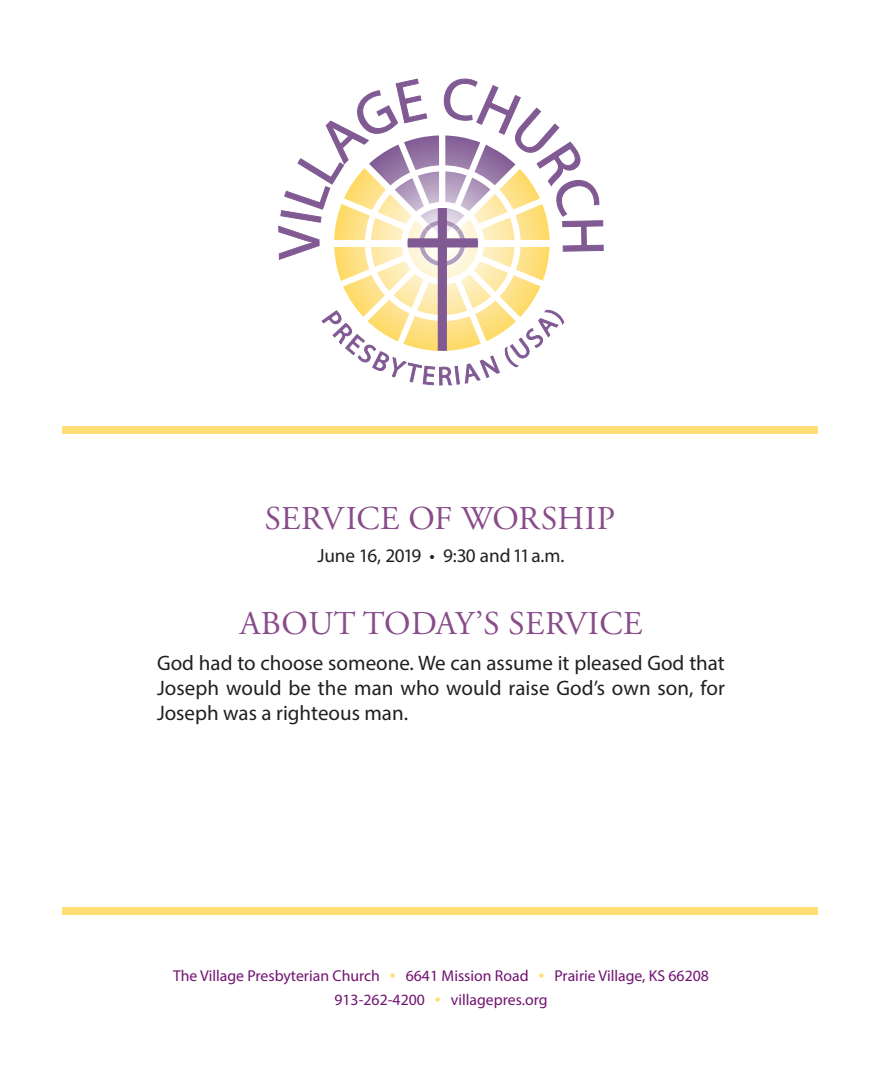
<style>
.page{position:relative;width:882px;height:1071px;background:#fff}
.page>*{position:absolute;margin:0;border:0;box-sizing:border-box;transform-origin:0 0}
.t1{font:33.25px "Adobe Garamond Pro";letter-spacing:.015em;color:#884c8a}
.t2{font:21px/25.2px "Myriad Pro";color:#231f20;text-align:justify}
.t3{font:19.25px "Myriad Pro";letter-spacing:-.02em;color:#231f20}
.t4{font:15.75px/24.5px "Myriad Pro";color:#711271;text-align:center}
.s1{font-size:21px;color:#ffde74}
</style>
<div class="page">
<svg style="left:278px;top:79px;width:326px;height:306px"></svg>
<div style="left:62px;top:426px;width:756px;height:7px;background:#ffde74"></div>
<div style="left:62px;top:907px;width:756px;height:8px;background:#ffde74"></div>
<h1 class="t1" style="left:265px;top:498px;width:352px">SERVICE OF WORSHIP</h1>
<p class="t3" style="left:318px;top:544px;width:249px">June 16, 2019 • 9:30 and 11 a.m.</p>
<h1 class="t1" style="left:240px;top:603px;width:404px">ABOUT TODAY’S SERVICE</h1>
<p class="t2" style="left:157px;top:650px;width:569px">God had to choose someone. We can assume it pleased God that Joseph would be the man who would raise God’s own son, for Joseph was a righteous man.</p>
<p class="t4" style="left:173px;top:963px;width:537px">The Village Presbyterian Church <span class="s1">•</span> 6641 Mission Road <span class="s1">•</span> Prairie Village, KS 66208<br>913-262-4200 <span class="s1">•</span> villagepres.org</p>
</div>
